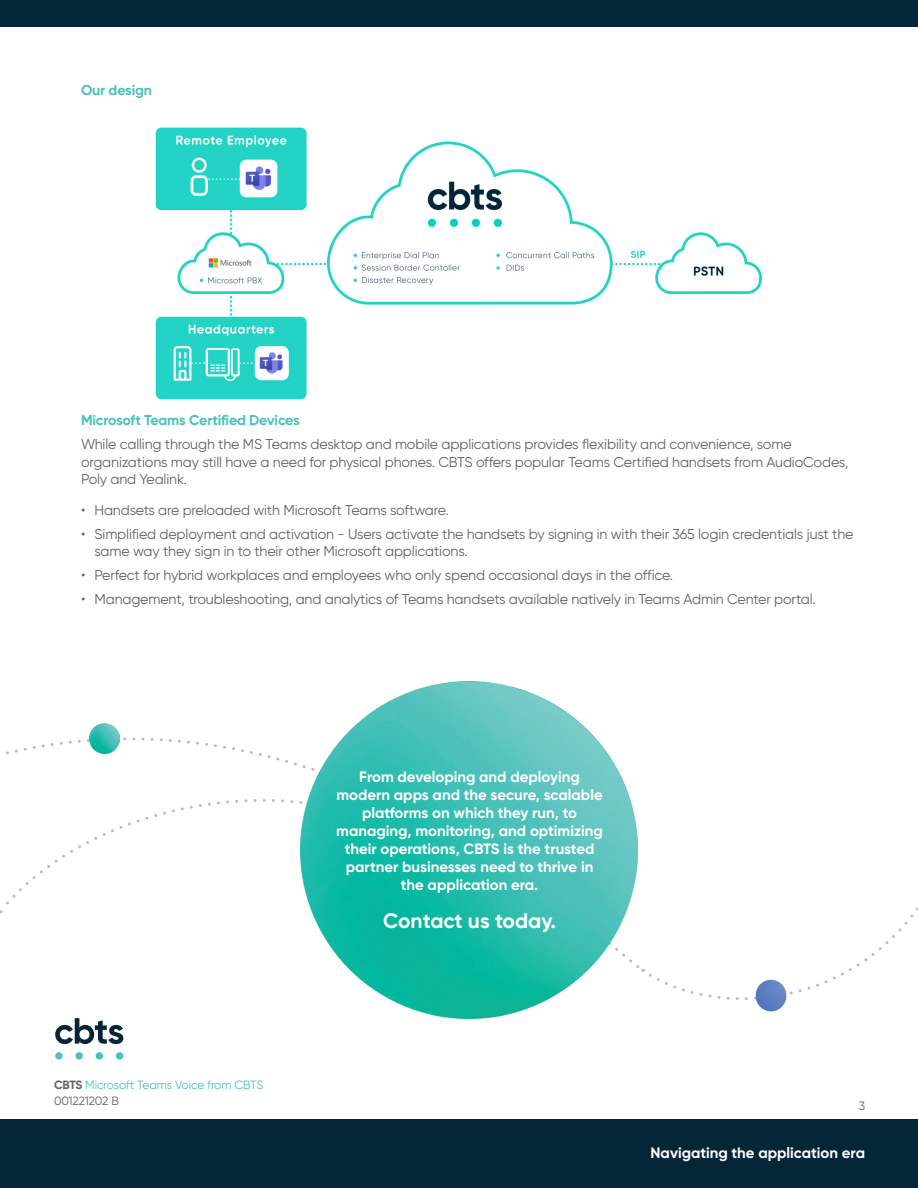
<style>
.page{position:relative;width:918px;height:1188px;background:#fff}
.page>*{position:absolute;margin:0;border:0;box-sizing:border-box;transform-origin:0 0}
.contact_us_today{font:700 21px "Gilroy";color:#fff}
.cta_-_white{font:700 15px/18px "Gilroy";color:#fff;text-align:center}
.body_copy{font:14.25px/17.2px "Gilroy";letter-spacing:-.01em;color:#636366}
.subhead_teal{font:700 14.25px "Gilroy";letter-spacing:-.01em;color:#4ac1ba}
.t1{font:12px "Gilroy";letter-spacing:-.01em;color:#4ac1ba}
.t2{font:12px "Gilroy";letter-spacing:-.015em;color:#636366}
.s1{font-weight:700;color:#636366}
</style>
<div class="page">
<div style="left:0;top:0;width:918px;height:27px;background:#052539"></div>
<svg style="left:648px;top:907px;width:270px;height:93px"></svg>
<img style="left:301px;top:682px;width:336px;height:336px">
<img style="left:754px;top:978px;width:33px;height:34px">
<img style="left:89px;top:723px;width:31px;height:31px">
<img style="left:155px;top:127px;width:607px;height:273px">
<div style="left:0;top:1119px;width:918px;height:69px;background:#052539"></div>
<svg style="left:55px;top:1018px;width:68px;height:26px"></svg>
<div style="left:55px;top:1052px;width:8px;height:8px;background:#4dc1ba;border-radius:50%"></div>
<div style="left:75px;top:1052px;width:8px;height:8px;background:#4dc1ba;border-radius:50%"></div>
<div style="left:96px;top:1052px;width:7px;height:8px;background:#4dc1ba;border-radius:50%"></div>
<div style="left:116px;top:1052px;width:7px;height:8px;background:#4dc1ba;border-radius:50%"></div>
<p class="subhead_teal" style="left:81px;top:81px;width:73px">Our design</p>
<p class="subhead_teal" style="left:81px;top:412px;width:220px">Microsoft Teams Certified Devices</p>
<p class="body_copy" style="left:81px;top:436px;width:769px">While calling through the MS Teams desktop and mobile applications provides flexibility and convenience, some organizations may still have a need for physical phones. CBTS offers popular Teams Certified handsets from AudioCodes,<br>Poly and Yealink.</p>
<p class="body_copy" style="left:81px;top:501px;width:369px">• Handsets are preloaded with Microsoft Teams software.</p>
<p class="body_copy" style="left:94px;top:525px;width:761px;text-indent:-14px">• Simplified deployment and activation - Users activate the handsets by signing in with their 365 login credentials just the same way they sign in to their other Microsoft applications.</p>
<p class="body_copy" style="left:81px;top:566px;width:594px">• Perfect for hybrid workplaces and employees who only spend occasional days in the office.</p>
<p class="body_copy" style="left:81px;top:590px;width:736px">• Management, troubleshooting, and analytics of Teams handsets available natively in Teams Admin Center portal.</p>
<p class="t1" style="left:54px;top:1078px;width:211px"><span class="s1">CBTS</span> Microsoft Teams Voice from CBTS</p>
<p class="t2" style="left:54px;top:1093px;width:66px">001221202 B</p>
<p class="cta_-_white" style="left:336px;top:768px;width:268px">From developing and deploying modern apps and the secure, scalable platforms on which they run, to managing, monitoring, and optimizing their operations, CBTS is the trusted partner businesses need to thrive in the application era.</p>
<p class="contact_us_today" style="left:383px;top:908px;width:175px">Contact us today.</p>
<p class="t2" style="left:859px;top:1098px;width:8px">3</p>
<p class="cta_-_white" style="left:651px;top:1144px;width:216px">Navigating the application era</p>
</div>
